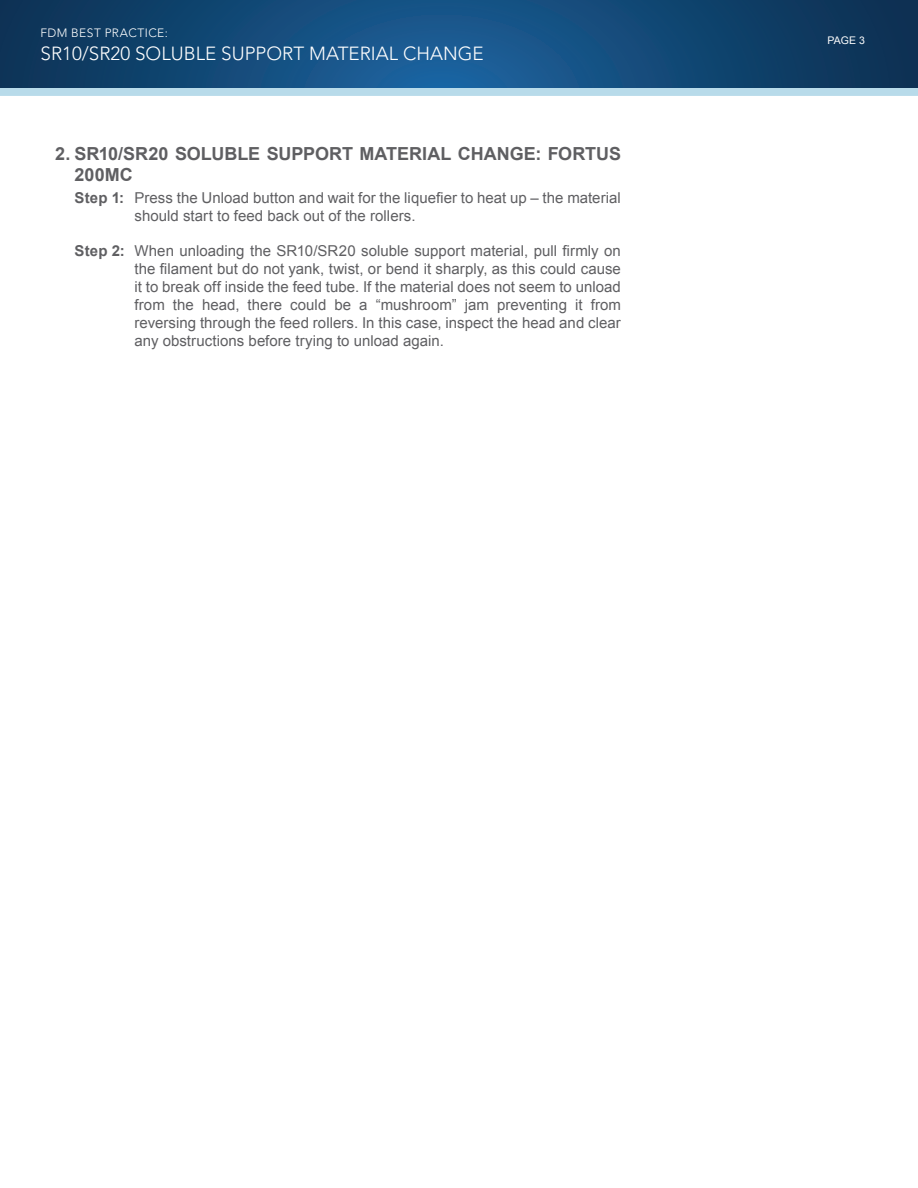
<style>
.page{position:relative;width:918px;height:1188px;background:#fff}
.page>*{position:absolute;margin:0;border:0;box-sizing:border-box;transform-origin:0 0}
.t1{font:300 18.9px "Avenir LT Std";color:#fff}
.Heading{font:700 18px/21.6px "Arial";letter-spacing:-.005em;color:#5f5f62}
.Steps_copy{font:15px/18px "Arial";letter-spacing:.005em;color:#5f5f62}
.t2{font:300 12px "Avenir LT Std";letter-spacing:.04em;color:#fff}
.t3{font:10.5px "Arial";color:#fff}
.s1{font-weight:700}
</style>
<div class="page">
<div style="left:0;top:87px;width:918px;height:9px;background:#b8dbea"></div>
<svg style="left:0;top:0;width:918px;height:88px;background:#124774"></svg>
<p class="t2" style="left:40px;top:26px;width:129px">FDM BEST PRACTICE:</p>
<p class="t1" style="left:40px;top:42px;width:445px">SR10/SR20 SOLUBLE SUPPORT MATERIAL CHANGE</p>
<p class="Heading" style="left:75px;top:143px;width:548px;text-indent:-20px">2. SR10/SR20 SOLUBLE SUPPORT MATERIAL CHANGE: FORTUS<br>200MC</p>
<p class="Steps_copy" style="left:135px;top:189px;width:488px;text-indent:-60px"><span class="s1">Step 1:</span> Press the Unload button and wait for the liquefier to heat up – the material should start to feed back out of the rollers.</p>
<p class="Steps_copy" style="left:135px;top:242px;width:488px;text-align:justify;text-indent:-60px"><span class="s1">Step 2:</span> When unloading the SR10/SR20 soluble support material, pull firmly on the filament but do not yank, twist, or bend it sharply, as this could cause it to break off inside the feed tube. If the material does not seem to unload from the head, there could be a “mushroom” jam preventing it from reversing through the feed rollers. In this case, inspect the head and clear any obstructions before trying to unload again.</p>
<p class="t3" style="left:828px;top:33px;width:39px">PAGE 3</p>
</div>
